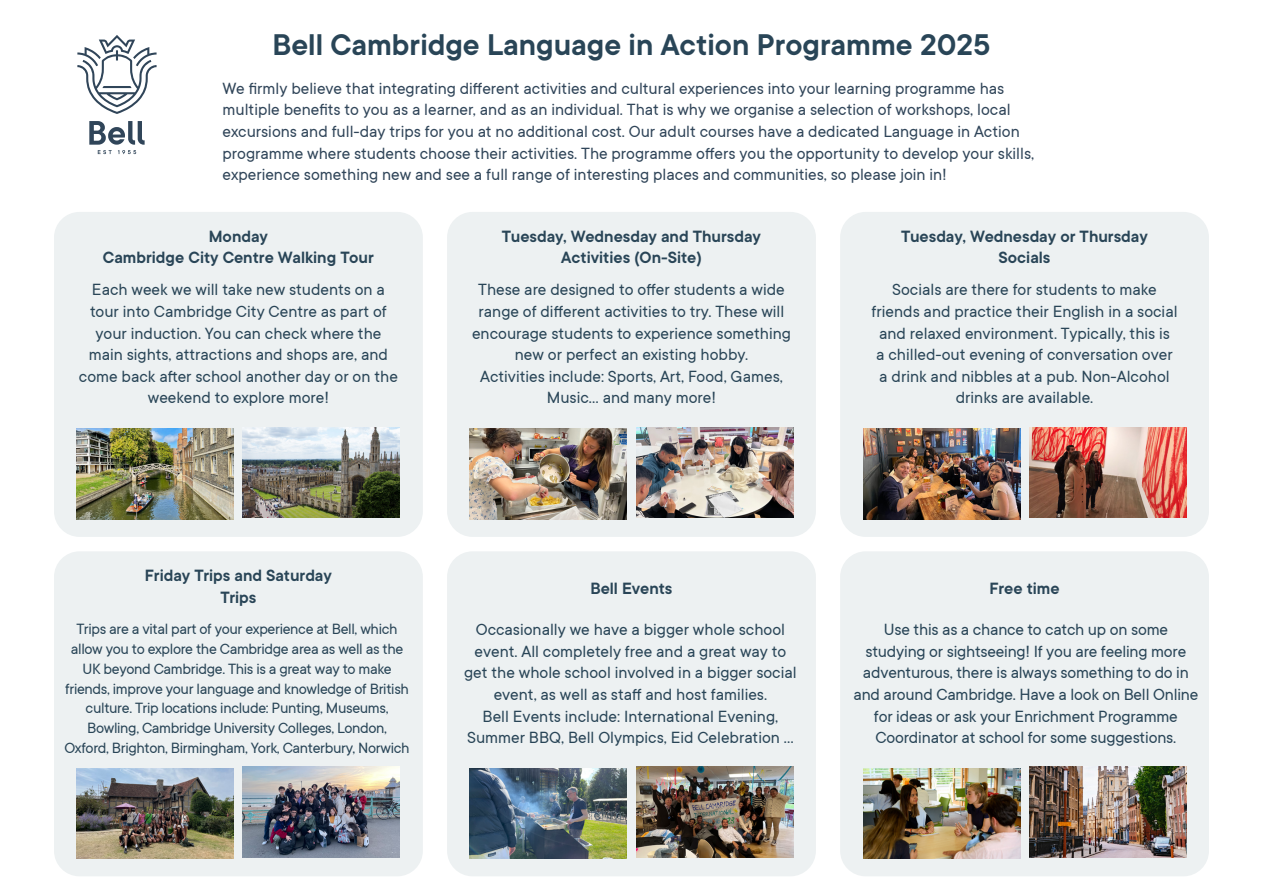
<style>
.page{position:relative;width:1263px;height:893px;background:#fff}
.page>*{position:absolute;margin:0;border:0;box-sizing:border-box;transform-origin:0 0}
.t1{font:600 33px "TT Commons";color:#294557}
.t2{font:18px/21.6px "TT Commons";color:#294557;text-align:center}
.t3{font:18px/21.6px "TT Commons";color:#304559}
.t4{font:600 18px/21.6px "TT Commons";color:#294557;text-align:center}
.t5{font:16.5px/19.8px "TT Commons";letter-spacing:-.02em;color:#294557;text-align:center}
</style>
<div class="page">
<svg style="left:89px;top:121px;width:56px;height:33px"></svg>
<svg style="left:77px;top:35px;width:80px;height:79px"></svg>
<div style="left:54px;top:212px;width:369px;height:325px;background:#edf1f2;border-radius:26px"></div>
<div style="left:447px;top:212px;width:369px;height:325px;background:#edf1f2;border-radius:26px"></div>
<div style="left:840px;top:212px;width:369px;height:325px;background:#edf1f2;border-radius:26px"></div>
<div style="left:54px;top:551px;width:369px;height:325px;background:#edf1f2;border-radius:26px"></div>
<div style="left:447px;top:551px;width:369px;height:325px;background:#edf1f2;border-radius:26px"></div>
<div style="left:840px;top:551px;width:369px;height:325px;background:#edf1f2;border-radius:26px"></div>
<img style="left:77px;top:428px;width:157px;height:91px">
<img style="left:77px;top:768px;width:157px;height:91px">
<img style="left:470px;top:428px;width:157px;height:91px">
<img style="left:470px;top:768px;width:157px;height:91px">
<img style="left:863px;top:428px;width:157px;height:91px">
<img style="left:863px;top:768px;width:157px;height:91px">
<img style="left:243px;top:427px;width:157px;height:91px">
<img style="left:243px;top:767px;width:157px;height:90px">
<img style="left:636px;top:427px;width:157px;height:91px">
<img style="left:636px;top:767px;width:157px;height:90px">
<img style="left:1029px;top:427px;width:157px;height:91px">
<img style="left:1029px;top:767px;width:157px;height:90px">
<p class="t1" style="left:273px;top:27px;width:719px">Bell Cambridge Language in Action Programme 2025</p>
<p class="t3" style="left:223px;top:78px;width:813px">We firmly believe that integrating different activities and cultural experiences into your learning programme has multiple benefits to you as a learner, and as an individual. That is why we organise a selection of workshops, local excursions and full-day trips for you at no additional cost. Our adult courses have a dedicated Language in Action programme where students choose their activities. The programme offers you the opportunity to develop your skills, experience something new and see a full range of interesting places and communities, so please join in!</p>
<p class="t4" style="left:209px;top:225px;width:61px">Monday</p>
<p class="t4" style="left:103px;top:247px;width:272px">Cambridge City Centre Walking Tour</p>
<p class="t2" style="left:79px;top:279px;width:320px">Each week we will take new students on a tour into Cambridge City Centre as part of your induction. You can check where the main sights, attractions and shops are, and come back after school another day or on the weekend to explore more!</p>
<p class="t4" style="left:502px;top:225px;width:261px">Tuesday, Wednesday and Thursday<br>Activities (On-Site)</p>
<p class="t2" style="left:472px;top:279px;width:320px">These are designed to offer students a wide range of different activities to try. These will encourage students to experience something new or perfect an existing hobby.</p>
<p class="t2" style="left:480px;top:366px;width:304px">Activities include: Sports, Art, Food, Games,<br>Music… and many more!</p>
<p class="t4" style="left:901px;top:225px;width:248px">Tuesday, Wednesday or Thursday</p>
<p class="t4" style="left:998px;top:247px;width:53px">Socials</p>
<p class="t2" style="left:871px;top:279px;width:307px">Socials are there for students to make friends and practice their English in a social and relaxed environment. Typically, this is<br>a chilled-out evening of conversation over a drink and nibbles at a pub. Non-Alcohol drinks are available.</p>
<p class="t4" style="left:145px;top:565px;width:189px">Friday Trips and Saturday</p>
<p class="t4" style="left:220px;top:587px;width:37px">Trips</p>
<p class="t5" style="left:64px;top:619px;width:347px">Trips are a vital part of your experience at Bell, which allow you to explore the Cambridge area as well as the UK beyond Cambridge. This is a great way to make friends, improve your language and knowledge of British culture. Trip locations include: Punting, Museums, Bowling, Cambridge University Colleges, London, Oxford, Brighton, Birmingham, York, Canterbury, Norwich</p>
<p class="t4" style="left:590px;top:578px;width:84px">Bell Events</p>
<p class="t2" style="left:464px;top:619px;width:334px">Occasionally we have a bigger whole school event. All completely free and a great way to get the whole school involved in a bigger social event, as well as staff and host families.</p>
<p class="t2" style="left:467px;top:705px;width:321px">Bell Events include: International Evening,<br>Summer BBQ, Bell Olympics, Eid Celebration ...</p>
<p class="t4" style="left:989px;top:578px;width:72px">Free time</p>
<p class="t2" style="left:853px;top:619px;width:346px">Use this as a chance to catch up on some studying or sightseeing! If you are feeling more adventurous, there is always something to do in and around Cambridge. Have a look on Bell Online for ideas or ask your Enrichment Programme Coordinator at school for some suggestions.</p>
</div>
